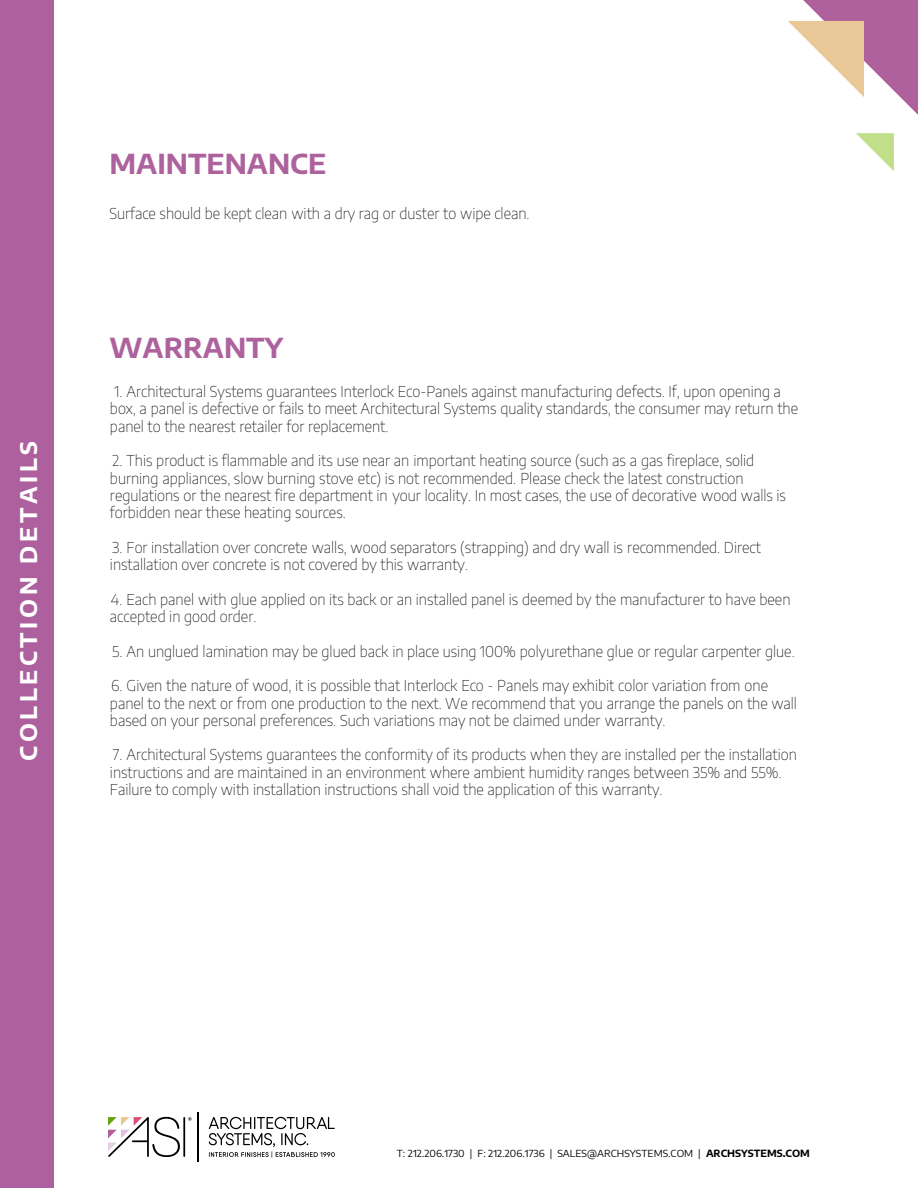
<style>
.page{position:relative;width:918px;height:1188px;background:#fff}
.page>*{position:absolute;margin:0;border:0;box-sizing:border-box;transform-origin:0 0}
.t1{font:700 27px "Encode Sans Semi Expanded";color:#ae629d}
.t2{font:700 22.5px "Encode Sans Semi Expanded";letter-spacing:.16em;color:#fff}
.t3{font:100 15px/17.4px "Encode Sans";color:#000}
.t4{font:9.75px "Encode Sans Semi Expanded";color:#000}
.s1{font-weight:700}
</style>
<div class="page">
<hr style="left:183px;top:1117px;width:2px;height:40px;background:#000">
<svg style="left:108px;top:1117px;width:72px;height:40px"></svg>
<hr style="left:198px;top:1112px;width:1px;height:50px;background:#000">
<svg style="left:209px;top:1117px;width:126px;height:41px"></svg>
<svg style="left:188px;top:1117px;width:4px;height:4px"></svg>
<svg style="left:788px;top:0;width:130px;height:171px"></svg>
<div style="left:0;top:0;width:54px;height:1188px;background:#ad609d"></div>
<h2 class="t2" style="left:10px;top:761px;width:321px;rotate:-90deg">COLLECTION DETAILS</h2>
<p class="t1" style="left:109px;top:141px;width:218px">MAINTENANCE</p>
<p class="t3" style="left:109px;top:204px;width:422px">Surface should be kept clean with a dry rag or duster to wipe clean.</p>
<p class="t1" style="left:109px;top:326px;width:175px">WARRANTY</p>
<p class="t3" style="left:110px;top:382px;width:690px">1. Architectural Systems guarantees Interlock Eco-Panels against manufacturing defects. If, upon opening a box, a panel is defective or fails to meet Architectural Systems quality standards, the consumer may return the panel to the nearest retailer for replacement.</p>
<p class="t3" style="left:110px;top:451px;width:678px">2. This product is flammable and its use near an important heating source (such as a gas fireplace, solid burning appliances, slow burning stove etc) is not recommended. Please check the latest construction regulations or the nearest fire department in your locality. In most cases, the use of decorative wood walls is forbidden near these heating sources.</p>
<p class="t3" style="left:110px;top:538px;width:652px">3. For installation over concrete walls, wood separators (strapping) and dry wall is recommended. Direct installation over concrete is not covered by this warranty.</p>
<p class="t3" style="left:110px;top:590px;width:682px">4. Each panel with glue applied on its back or an installed panel is deemed by the manufacturer to have been accepted in good order.</p>
<p class="t3" style="left:112px;top:642px;width:684px">5. An unglued lamination may be glued back in place using 100% polyurethane glue or regular carpenter glue.</p>
<p class="t3" style="left:110px;top:676px;width:689px">6. Given the nature of wood, it is possible that Interlock Eco - Panels may exhibit color variation from one panel to the next or from one production to the next. We recommend that you arrange the panels on the wall based on your personal preferences. Such variations may not be claimed under warranty.</p>
<p class="t3" style="left:110px;top:746px;width:688px">7. Architectural Systems guarantees the conformity of its products when they are installed per the installation instructions and are maintained in an environment where ambient humidity ranges between 35% and 55%.<br>Failure to comply with installation instructions shall void the application of this warranty.</p>
<p class="t4" style="left:397px;top:1147px;width:415px">T: 212.206.1730 | F: 212.206.1736 | SALES@ARCHSYSTEMS.COM | <span class="s1">ARCHSYSTEMS.COM</span></p>
</div>
